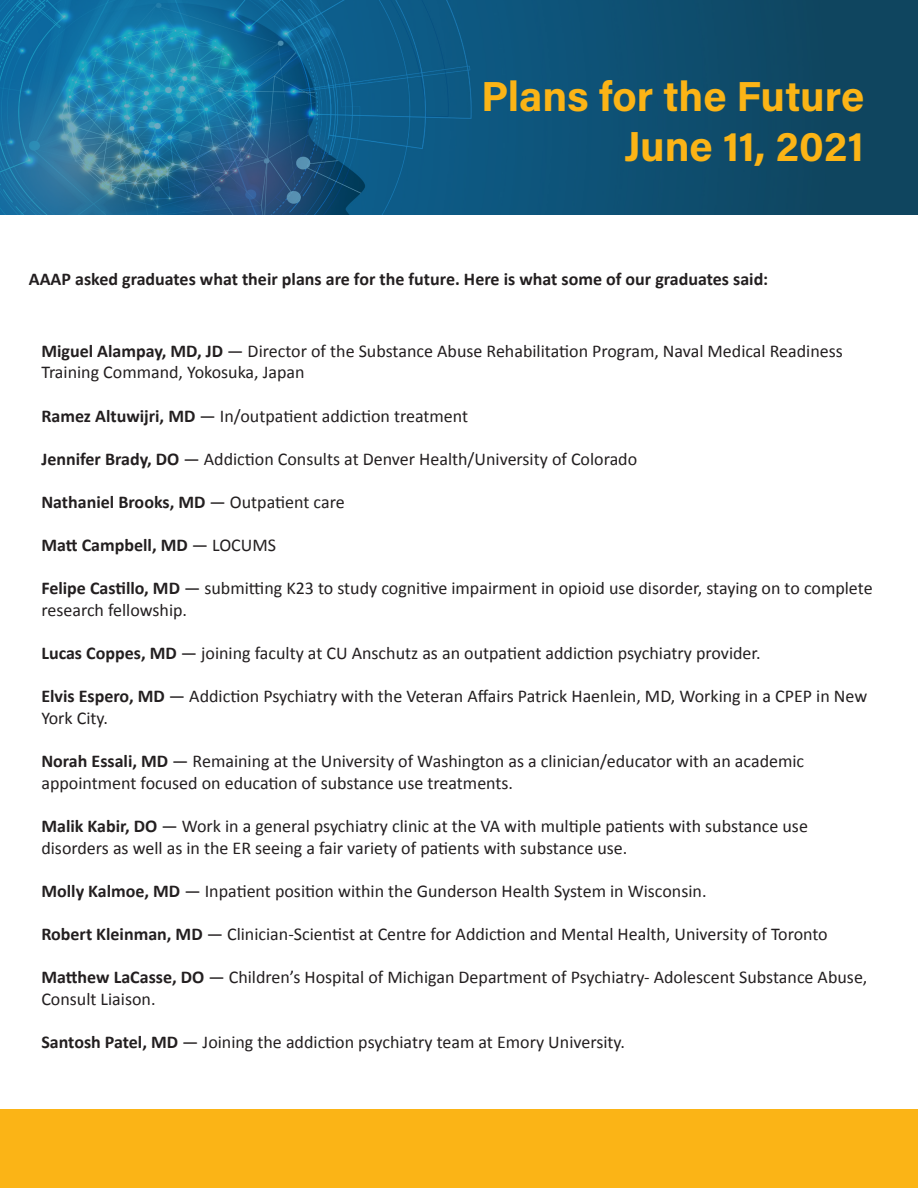
<style>
.page{position:relative;width:918px;height:1188px;background:#fff}
.page>*{position:absolute;margin:0;border:0;box-sizing:border-box;transform-origin:0 0}
.t1{font:42px "Acumin Variable Concept";color:#fbb416}
.t2{font:18px/21.6px "Calibri";color:#231f20}
.t3{font:700 18px "Calibri";color:#231f20}
.s1{font-weight:700}
.s2{font-weight:400}
</style>
<div class="page">
<svg style="left:0;top:0;width:918px;height:214px;background:#145c82"></svg>
<div style="left:0;top:1109px;width:918px;height:79px;background:#fbb416"></div>
<p class="t1" style="left:481px;top:67px;width:385px">Plans for the Future</p>
<p class="t1" style="left:624px;top:118px;width:242px">June 11, 2021</p>
<p class="t3" style="left:29px;top:266px;width:741px">AAAP asked graduates what their plans are for the future. Here is what some of our graduates said:</p>
<p class="t2" style="left:41px;top:340px;width:803px"><span class="s1">Miguel Alampay, MD, JD</span> — Director of the Substance Abuse Rehabilitation Program, Naval Medical Readiness<br>Training Command, Yokosuka, Japan</p>
<p class="t2" style="left:41px;top:404px;width:428px"><span class="s1">Ramez Altuwijri, MD</span> — In/outpatient addiction treatment</p>
<p class="t2" style="left:41px;top:448px;width:597px"><span class="s1">Jennifer Brady, DO</span> — Addiction Consults at Denver Health/University of Colorado</p>
<p class="t3" style="left:41px;top:489px;width:305px">Nathaniel Brooks, MD <span class="s2">— Outpatient care</span></p>
<p class="t3" style="left:41px;top:533px;width:236px">Matt Campbell, MD <span class="s2">— LOCUMS</span></p>
<p class="t2" style="left:41px;top:577px;width:833px"><span class="s1">Felipe Castillo, MD</span> — submitting K23 to study cognitive impairment in opioid use disorder, staying on to complete research fellowship.</p>
<p class="t2" style="left:41px;top:642px;width:721px"><span class="s1">Lucas Coppes, MD</span> — joining faculty at CU Anschutz as an outpatient addiction psychiatry provider.</p>
<p class="t2" style="left:41px;top:685px;width:827px"><span class="s1">Elvis Espero, MD</span> — Addiction Psychiatry with the Veteran Affairs Patrick Haenlein, MD, Working in a CPEP in New<br>York City.</p>
<p class="t2" style="left:41px;top:750px;width:764px"><span class="s1">Norah Essali, MD</span> — Remaining at the University of Washington as a clinician/educator with an academic appointment focused on education of substance use treatments.</p>
<p class="t2" style="left:41px;top:815px;width:768px"><span class="s1">Malik Kabir, DO</span> — Work in a general psychiatry clinic at the VA with multiple patients with substance use disorders as well as in the ER seeing a fair variety of patients with substance use.</p>
<p class="t2" style="left:41px;top:880px;width:667px"><span class="s1">Molly Kalmoe, MD</span> — Inpatient position within the Gunderson Health System in Wisconsin.</p>
<p class="t2" style="left:41px;top:923px;width:788px"><span class="s1">Robert Kleinman, MD</span> — Clinician-Scientist at Centre for Addiction and Mental Health, University of Toronto</p>
<p class="t2" style="left:41px;top:966px;width:828px"><span class="s1">Matthew LaCasse, DO</span> — Children’s Hospital of Michigan Department of Psychiatry- Adolescent Substance Abuse,<br>Consult Liaison.</p>
<p class="t2" style="left:41px;top:1031px;width:585px"><span class="s1">Santosh Patel, MD</span> — Joining the addiction psychiatry team at Emory University.</p>
</div>
